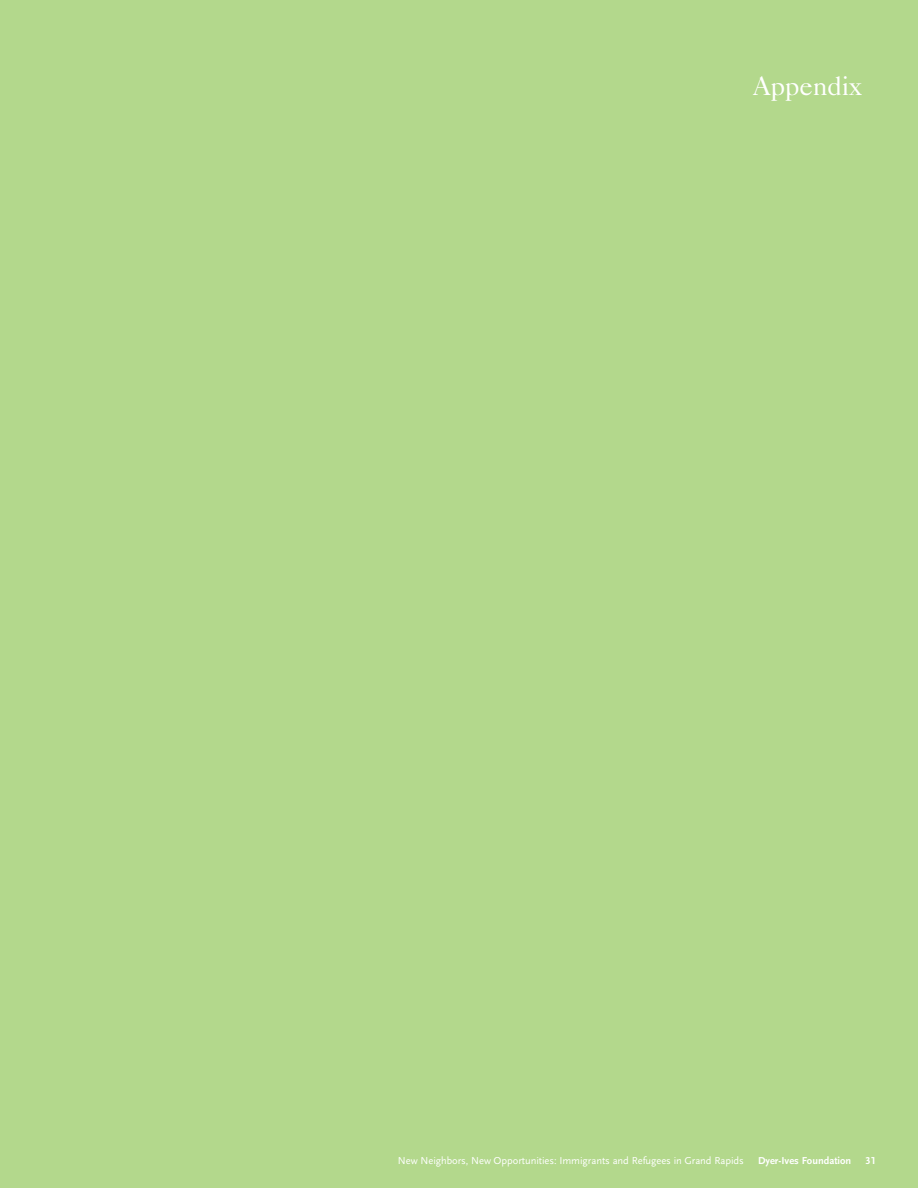
<style>
.page{position:relative;width:918px;height:1188px;background:#b3d88c}
.page>*{position:absolute;margin:0;border:0;box-sizing:border-box;transform-origin:0 0}
.t1{font:27px "Caslon Five Forty";letter-spacing:-.015em;color:#fff}
.t2{font:10.5px "Scala Sans LF";letter-spacing:-.005em;color:#fff}
.t3{font:700 10.5px "Scala Sans LF";color:#fff}
</style>
<div class="page">
<h1 class="t1" style="left:753px;top:76px;width:111px">Appendix</h1>
<p class="t2" style="left:398px;top:1156px;width:347px">New Neighbors, New Opportunities: Immigrants and Refugees in Grand Rapids</p>
<p class="t3" style="left:758px;top:1156px;width:95px">Dyer-Ives Foundation</p>
<p class="t3" style="left:866px;top:1156px;width:12px">31</p>
</div>
